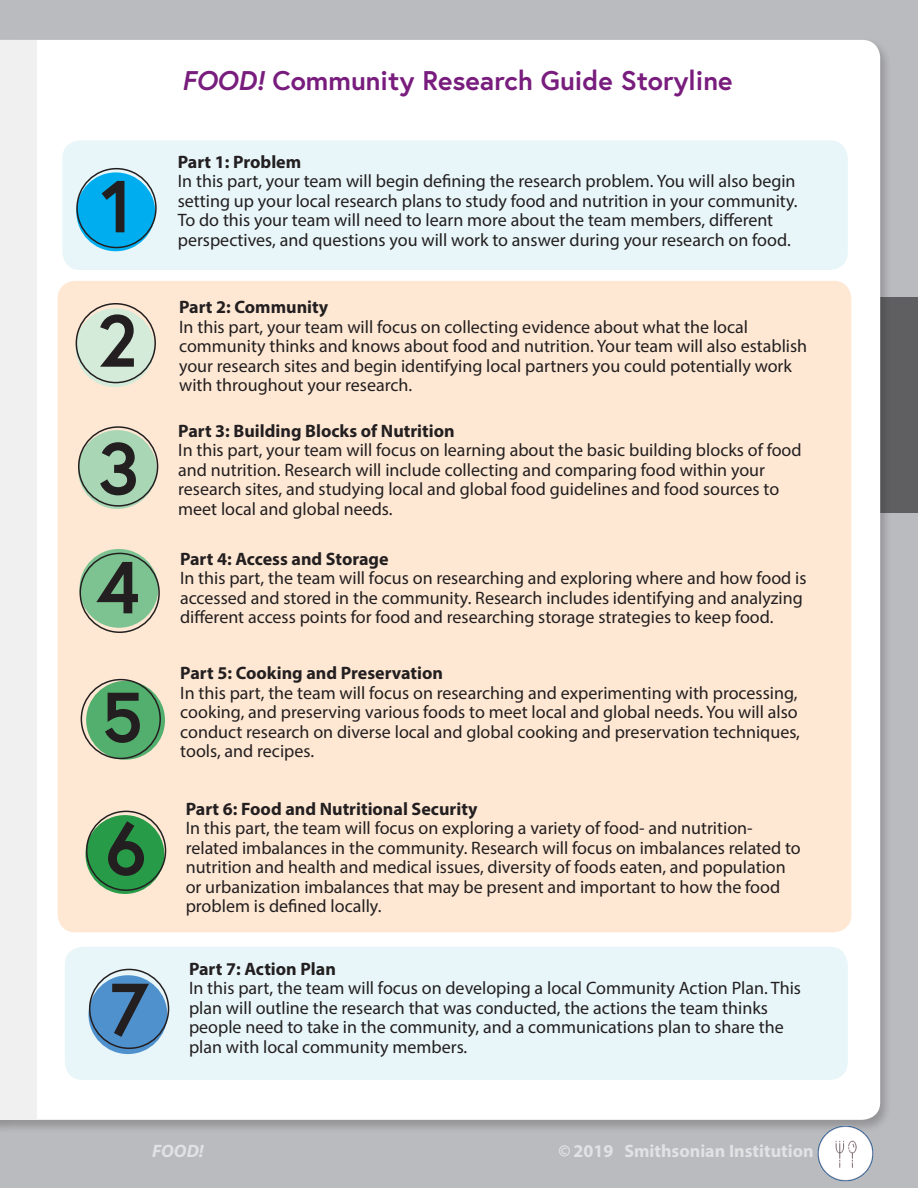
<style>
.page{position:relative;width:918px;height:1188px;background:#babbbe}
.page>*{position:absolute;margin:0;border:0;box-sizing:border-box;transform-origin:0 0}
.t1{font:700 73.5px/134.4px "Europa";color:#231f20}
.t2{font:700 70.5px "Europa";color:#231f20}
.t3{font:700 27px "Europa";color:#781d7d}
.t4{font:18px/19.5px "Myriad Pro";color:#231f20}
.t5{font:700 18px "Myriad Pro";color:#231f20}
.t6{font:700 18px "Myriad Pro";color:#e1e2e4}
.t7{font:italic 700 18px "Myriad Pro";color:#e1e2e4}
.s1{font-style:italic}
</style>
<div class="page">
<div style="left:873px;top:297px;width:45px;height:216px;background:#5f5f62"></div>
<div style="left:0;top:37px;width:892px;height:1097px;background:#231f20;opacity:.25"></div>
<div style="left:36px;top:40px;width:844px;height:1080px;background:#fff"></div>
<div style="left:0;top:40px;width:36px;height:1080px;background:#f0f0f1"></div>
<img style="left:797px;top:1120px;width:90px;height:62px">
<div style="left:62px;top:140px;width:786px;height:130px;background:#e8f6f9;border-radius:18px"></div>
<div style="left:65px;top:947px;width:783px;height:133px;background:#e8f6f9;border-radius:18px"></div>
<div style="left:88px;top:975px;width:79px;height:79px;background:#4f91cd;border-radius:50%"></div>
<div style="left:89px;top:969px;width:80px;height:80px;border:2px solid #231f20;border-radius:50%"></div>
<div style="left:58px;top:281px;width:793px;height:651px;background:#fee8d4;border-radius:18px"></div>
<div style="left:79px;top:549px;width:79px;height:79px;background:#7dc391;border-radius:50%"></div>
<div style="left:79px;top:553px;width:81px;height:80px;border:2px solid #231f20;border-radius:50%"></div>
<div style="left:85px;top:815px;width:79px;height:79px;background:#279b48;border-radius:50%"></div>
<div style="left:86px;top:811px;width:80px;height:80px;border:2px solid #231f20;border-radius:50%"></div>
<div style="left:78px;top:430px;width:79px;height:79px;background:#a9d7b6;border-radius:50%"></div>
<div style="left:78px;top:426px;width:80px;height:81px;border:2px solid #231f20;border-radius:50%"></div>
<div style="left:76px;top:172px;width:79px;height:79px;background:#00aeef;border-radius:50%"></div>
<div style="left:76px;top:168px;width:81px;height:80px;border:2px solid #231f20;border-radius:50%"></div>
<div style="left:76px;top:308px;width:78px;height:79px;background:#d4ebda;border-radius:50%"></div>
<div style="left:76px;top:303px;width:80px;height:80px;border:2px solid #231f20;border-radius:50%"></div>
<div style="left:86px;top:681px;width:79px;height:79px;background:#52af6d;border-radius:50%"></div>
<div style="left:81px;top:679px;width:80px;height:80px;border:2px solid #231f20;border-radius:50%"></div>
<h1 class="t1" style="left:97px;top:137px;width:42px">1<br>2</h1>
<h1 class="t1" style="left:97px;top:399px;width:43px">3</h1>
<h1 class="t1" style="left:97px;top:518px;width:45px">4</h1>
<h2 class="t2" style="left:102px;top:669px;width:43px">5</h2>
<h1 class="t1" style="left:105px;top:780px;width:43px">6</h1>
<h1 class="t1" style="left:110px;top:940px;width:40px">7</h1>
<h3 class="t3" style="left:182px;top:62px;width:552px"><span class="s1">FOOD!</span> Community Research Guide Storyline</h3>
<p class="t5" style="left:178px;top:150px;width:125px">Part 1: Problem</p>
<p class="t4" style="left:178px;top:171px;width:621px">In this part, your team will begin defining the research problem. You will also begin setting up your local research plans to study food and nutrition in your community.<br>To do this your team will need to learn more about the team members, different perspectives, and questions you will work to answer during your research on food.</p>
<p class="t5" style="left:179px;top:295px;width:151px">Part 2: Community</p>
<p class="t4" style="left:179px;top:317px;width:630px">In this part, your team will focus on collecting evidence about what the local community thinks and knows about food and nutrition. Your team will also establish your research sites and begin identifying local partners you could potentially work with throughout your research.</p>
<p class="t5" style="left:178px;top:419px;width:278px">Part 3: Building Blocks of Nutrition</p>
<p class="t4" style="left:178px;top:440px;width:625px">In this part, your team will focus on learning about the basic building blocks of food and nutrition. Research will include collecting and comparing food within your research sites, and studying local and global food guidelines and food sources to meet local and global needs.</p>
<p class="t5" style="left:180px;top:547px;width:210px">Part 4: Access and Storage</p>
<p class="t4" style="left:180px;top:568px;width:628px">In this part, the team will focus on researching and exploring where and how food is accessed and stored in the community. Research includes identifying and analyzing different access points for food and researching storage strategies to keep food.</p>
<p class="t5" style="left:180px;top:661px;width:264px">Part 5: Cooking and Preservation</p>
<p class="t4" style="left:180px;top:683px;width:621px">In this part, the team will focus on researching and experimenting with processing, cooking, and preserving various foods to meet local and global needs. You will also conduct research on diverse local and global cooking and preservation techniques, tools, and recipes.</p>
<p class="t5" style="left:186px;top:797px;width:293px">Part 6: Food and Nutritional Security</p>
<p class="t4" style="left:186px;top:818px;width:617px">In this part, the team will focus on exploring a variety of food- and nutrition&shy;related imbalances in the community. Research will focus on imbalances related to nutrition and health and medical issues, diversity of foods eaten, and population or urbanization imbalances that may be present and important to how the food problem is defined locally.</p>
<p class="t5" style="left:189px;top:957px;width:148px">Part 7: Action Plan</p>
<p class="t4" style="left:189px;top:978px;width:614px">In this part, the team will focus on developing a local Community Action Plan. This plan will outline the research that was conducted, the actions the team thinks people need to take in the community, and a communications plan to share the plan with local community members.</p>
<p class="t7" style="left:152px;top:1139px;width:53px">FOOD!</p>
<p class="t6" style="left:558px;top:1139px;width:257px"><span class="s1">©</span> 2019 Smithsonian Institution</p>
</div>
